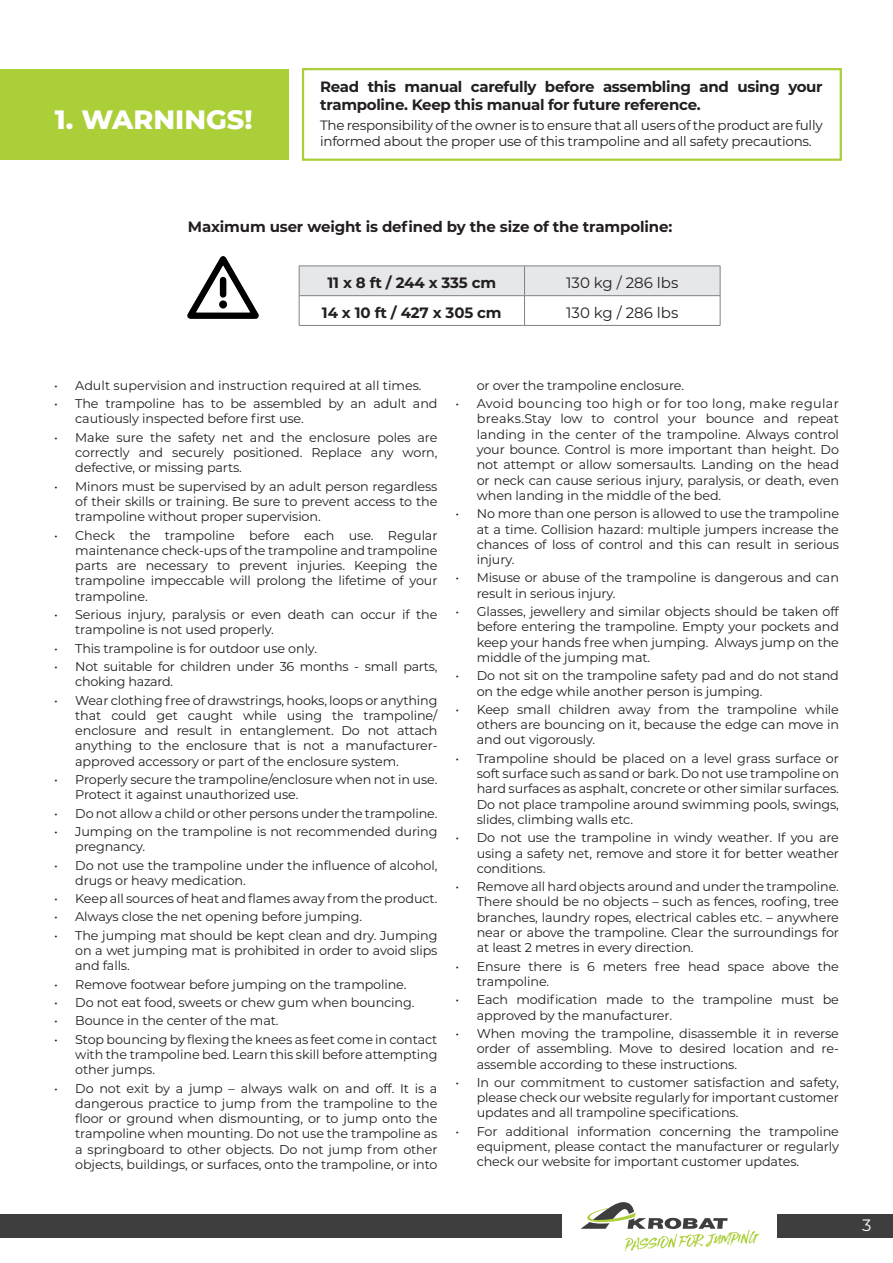
<style>
.page{position:relative;width:893px;height:1263px;background:#fff}
.page>*{position:absolute;margin:0;border:0;box-sizing:border-box;transform-origin:0 0}
.Header_1{font:800 27px "Montserrat";color:#fff}
.t1{font:16.5px "Montserrat";color:#fff}
.Tekst_bold{font:700 15px/18px "Montserrat";letter-spacing:-.02em;color:#231f20}
.Tekst_tabele{font:700 15px "Montserrat";letter-spacing:-.01em;color:#231f20}
.Tekst_tabele-2{font:15px "Montserrat";color:#231f20}
.Tekst{font:13.5px/16.2px "Montserrat";letter-spacing:-.02em;color:#231f20}
.t2{font:12.75px/15.3px "Montserrat";letter-spacing:-.01em;color:#231f20;text-align:justify}
</style>
<div class="page">
<div style="left:0;top:1214px;width:562px;height:23px;background:#3e3e3f"></div>
<div style="left:777px;top:1214px;width:116px;height:23px;background:#3e3e3f"></div>
<svg style="left:581px;top:1202px;width:179px;height:50px"></svg>
<svg style="left:187px;top:256px;width:72px;height:63px"></svg>
<div style="left:219px;top:300px;width:8px;height:9px;background:#000;border-radius:50%"></div>
<hr style="left:299px;top:325px;width:225px;height:1px;background:#808385">
<hr style="left:524px;top:325px;width:196px;height:1px;background:#808385">
<svg style="left:299px;top:266px;width:422px;height:59px"></svg>
<div style="left:1px;top:69px;width:288px;height:91px;background:#abcf38"></div>
<div style="left:302px;top:68px;width:540px;height:93px;border:2px solid #abcf38"></div>
<p class="Header_1" style="left:55px;top:100px;width:199px">1. WARNINGS!</p>
<p class="Tekst_bold" style="left:320px;top:77px;width:504px">Read this manual carefully before assembling and using your trampoline. Keep this manual for future reference.</p>
<p class="Tekst" style="left:320px;top:117px;width:504px">The responsibility of the owner is to ensure that all users of the product are fully informed about the proper use of this trampoline and all safety precautions.</p>
<p class="Tekst_tabele" style="left:188px;top:215px;width:486px">Maximum user weight is defined by the size of the trampoline:</p>
<p class="Tekst_tabele" style="left:327px;top:272px;width:170px">11 x 8 ft / 244 x 335 cm</p>
<p class="Tekst_tabele-2" style="left:566px;top:272px;width:114px">130 kg / 286 lbs</p>
<p class="Tekst_tabele" style="left:322px;top:302px;width:181px">14 x 10 ft / 427 x 305 cm</p>
<p class="Tekst_tabele-2" style="left:566px;top:302px;width:114px">130 kg / 286 lbs</p>
<p class="t2" style="left:54px;top:377px;width:369px">• Adult supervision and instruction required at all times.</p>
<p class="t2" style="left:75px;top:395px;width:364px;text-indent:-21px">• The trampoline has to be assembled by an adult and cautiously inspected before first use.</p>
<p class="t2" style="left:75px;top:429px;width:364px;text-indent:-21px">• Make sure the safety net and the enclosure poles are correctly and securely positioned. Replace any worn, defective, or missing parts.</p>
<p class="t2" style="left:75px;top:478px;width:364px;text-indent:-21px">• Minors must be supervised by an adult person regardless of their skills or training. Be sure to prevent access to the trampoline without proper supervision.</p>
<p class="t2" style="left:75px;top:527px;width:364px;text-indent:-21px">• Check the trampoline before each use. Regular maintenance check-ups of the trampoline and trampoline parts are necessary to prevent injuries. Keeping the trampoline impeccable will prolong the lifetime of your trampoline.</p>
<p class="t2" style="left:75px;top:606px;width:364px;text-indent:-21px">• Serious injury, paralysis or even death can occur if the trampoline is not used properly.</p>
<p class="t2" style="left:54px;top:640px;width:265px">• This trampoline is for outdoor use only.</p>
<p class="t2" style="left:75px;top:658px;width:364px;text-indent:-21px">• Not suitable for children under 36 months - small parts, choking hazard.</p>
<p class="t2" style="left:75px;top:692px;width:364px;text-indent:-21px">• Wear clothing free of drawstrings, hooks, loops or anything that could get caught while using the trampoline/ enclosure and result in entanglement. Do not attach anything to the enclosure that is not a manufacturer&shy;approved accessory or part of the enclosure system.</p>
<p class="t2" style="left:75px;top:771px;width:364px;text-indent:-21px">• Properly secure the trampoline/enclosure when not in use.<br>Protect it against unauthorized use.</p>
<p class="t2" style="left:54px;top:805px;width:385px">• Do not allow a child or other persons under the trampoline.</p>
<p class="t2" style="left:75px;top:823px;width:364px;text-indent:-21px">• Jumping on the trampoline is not recommended during pregnancy.</p>
<p class="t2" style="left:75px;top:857px;width:364px;text-indent:-21px">• Do not use the trampoline under the influence of alcohol, drugs or heavy medication.</p>
<p class="t2" style="left:54px;top:890px;width:385px">• Keep all sources of heat and flames away from the product.</p>
<p class="t2" style="left:54px;top:909px;width:310px">• Always close the net opening before jumping.</p>
<p class="t2" style="left:75px;top:927px;width:364px;text-indent:-21px">• The jumping mat should be kept clean and dry. Jumping on a wet jumping mat is prohibited in order to avoid slips and falls.</p>
<p class="t2" style="left:54px;top:976px;width:354px">• Remove footwear before jumping on the trampoline.</p>
<p class="t2" style="left:54px;top:994px;width:362px">• Do not eat food, sweets or chew gum when bouncing.</p>
<p class="t2" style="left:54px;top:1013px;width:226px">• Bounce in the center of the mat.</p>
<p class="t2" style="left:75px;top:1031px;width:364px;text-indent:-21px">• Stop bouncing by flexing the knees as feet come in contact with the trampoline bed. Learn this skill before attempting other jumps.</p>
<p class="t2" style="left:75px;top:1080px;width:364px;text-indent:-21px">• Do not exit by a jump – always walk on and off. It is a dangerous practice to jump from the trampoline to the floor or ground when dismounting, or to jump onto the trampoline when mounting. Do not use the trampoline as a springboard to other objects. Do not jump from other objects, buildings, or surfaces, onto the trampoline, or into</p>
<p class="t2" style="left:477px;top:377px;width:209px">or over the trampoline enclosure.</p>
<p class="t2" style="left:477px;top:395px;width:364px;text-indent:-21px">• Avoid bouncing too high or for too long, make regular breaks.Stay low to control your bounce and repeat landing in the center of the trampoline. Always control your bounce. Control is more important than height. Do not attempt or allow somersaults. Landing on the head or neck can cause serious injury, paralysis, or death, even when landing in the middle of the bed.</p>
<p class="t2" style="left:477px;top:506px;width:364px;text-indent:-21px">• No more than one person is allowed to use the trampoline at a time. Collision hazard: multiple jumpers increase the chances of loss of control and this can result in serious injury.</p>
<p class="t2" style="left:477px;top:570px;width:364px;text-indent:-21px">• Misuse or abuse of the trampoline is dangerous and can result in serious injury.</p>
<p class="t2" style="left:477px;top:603px;width:364px;text-indent:-21px">• Glasses, jewellery and similar objects should be taken off before entering the trampoline. Empty your pockets and keep your hands free when jumping. Always jump on the middle of the jumping mat.</p>
<p class="t2" style="left:477px;top:668px;width:364px;text-indent:-21px">• Do not sit on the trampoline safety pad and do not stand on the edge while another person is jumping.</p>
<p class="t2" style="left:477px;top:701px;width:364px;text-indent:-21px">• Keep small children away from the trampoline while others are bouncing on it, because the edge can move in and out vigorously.</p>
<p class="t2" style="left:477px;top:750px;width:364px;text-indent:-21px">• Trampoline should be placed on a level grass surface or soft surface such as sand or bark. Do not use trampoline on hard surfaces as asphalt, concrete or other similar surfaces.<br>Do not place trampoline around swimming pools, swings, slides, climbing walls etc.</p>
<p class="t2" style="left:477px;top:830px;width:364px;text-indent:-21px">• Do not use the trampoline in windy weather. If you are using a safety net, remove and store it for better weather conditions.</p>
<p class="t2" style="left:477px;top:878px;width:364px;text-indent:-21px">• Remove all hard objects around and under the trampoline.<br>There should be no objects – such as fences, roofing, tree branches, laundry ropes, electrical cables etc. – anywhere near or above the trampoline. Clear the surroundings for at least 2 metres in every direction.</p>
<p class="t2" style="left:477px;top:958px;width:364px;text-indent:-21px">• Ensure there is 6 meters free head space above the trampoline.</p>
<p class="t2" style="left:477px;top:992px;width:364px;text-indent:-21px">• Each modification made to the trampoline must be approved by the manufacturer.</p>
<p class="t2" style="left:477px;top:1025px;width:364px;text-indent:-21px">• When moving the trampoline, disassemble it in reverse order of assembling. Move to desired location and re&shy;assemble according to these instructions.</p>
<p class="t2" style="left:477px;top:1074px;width:364px;text-indent:-21px">• In our commitment to customer satisfaction and safety, please check our website regularly for important customer updates and all trampoline specifications.</p>
<p class="t2" style="left:477px;top:1123px;width:364px;text-indent:-21px">• For additional information concerning the trampoline equipment, please contact the manufacturer or regularly check our website for important customer updates.</p>
<p class="t1" style="left:862px;top:1213px;width:11px">3</p>
</div>
